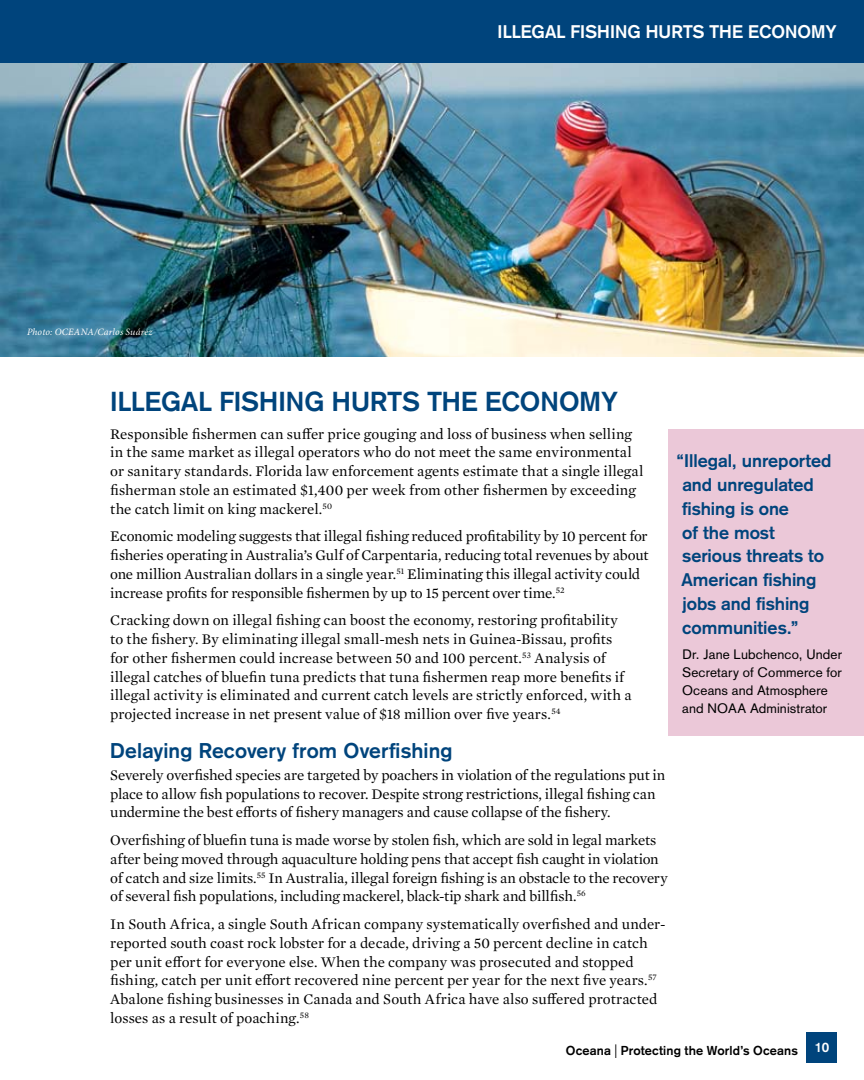
<style>
.page{position:relative;width:864px;height:1080px;background:#fff}
.page>*{position:absolute;margin:0;border:0;box-sizing:border-box;transform-origin:0 0}
.t1{font:700 27px "Akzidenz Grotesk";letter-spacing:.005em;color:#00447c}
.t2{font:700 21px "Akzidenz Grotesk";letter-spacing:.005em;color:#00447c}
.t3{font:700 18px/24px "Akzidenz Grotesk";letter-spacing:-.005em;color:#00447c}
.t4{font:700 18px "Akzidenz Grotesk";letter-spacing:.005em;color:#fff}
.t5{font:15px/18.8px "Mercury Text G1";letter-spacing:-.005em;color:#000}
.t6{font:13.5px/18px "Akzidenz Grotesk";letter-spacing:.01em;color:#000}
.t7{font:700 12.75px "Akzidenz Grotesk";letter-spacing:.01em;color:#000}
.t8{font:italic 9.75px "Minion Pro";letter-spacing:.02em;color:#fff}
.s1{font-weight:300;font-size:19.2px}
</style>
<div class="page">
<div style="left:807px;top:1032px;width:30px;height:30px;background:#00447c"></div>
<img style="left:0;top:62px;width:864px;height:294px">
<div style="left:668px;top:429px;width:196px;height:307px;background:#ebc8d8"></div>
<div style="left:0;top:0;width:864px;height:62px;background:#00447c"></div>
<p class="t8" style="left:27px;top:325px;width:127px">Photo: OCEANA/Carlos Suárez</p>
<p class="t4" style="left:498px;top:21px;width:341px">ILLEGAL FISHING HURTS THE ECONOMY</p>
<h1 class="t1" style="left:110px;top:385px;width:509px">ILLEGAL FISHING HURTS THE ECONOMY</h1>
<p class="t5" style="left:110px;top:424px;width:535px">Responsible fishermen can suffer price gouging and loss of business when selling in the same market as illegal operators who do not meet the same environmental or sanitary standards. Florida law enforcement agents estimate that a single illegal fisherman stole an estimated $1,400 per week from other fishermen by exceeding the catch limit on king mackerel.<sup>50</sup></p>
<p class="t5" style="left:110px;top:526px;width:540px">Economic modeling suggests that illegal fishing reduced profitability by 10 percent for fisheries operating in Australia’s Gulf of Carpentaria, reducing total revenues by about one million Australian dollars in a single year.<sup>51</sup> Eliminating this illegal activity could increase profits for responsible fishermen by up to 15 percent over time.<sup>52</sup></p>
<p class="t5" style="left:110px;top:610px;width:523px">Cracking down on illegal fishing can boost the economy, restoring profitability to the fishery. By eliminating illegal small-mesh nets in Guinea-Bissau, profits for other fishermen could increase between 50 and 100 percent.<sup>53</sup> Analysis of illegal catches of bluefin tuna predicts that tuna fishermen reap more benefits if illegal activity is eliminated and current catch levels are strictly enforced, with a projected increase in net present value of $18 million over five years.<sup>54</sup></p>
<h2 class="t2" style="left:110px;top:738px;width:344px">Delaying Recovery from Overfishing</h2>
<p class="t5" style="left:110px;top:765px;width:557px">Severely overfished species are targeted by poachers in violation of the regulations put in place to allow fish populations to recover. Despite strong restrictions, illegal fishing can undermine the best efforts of fishery managers and cause collapse of the fishery.</p>
<p class="t5" style="left:110px;top:830px;width:559px">Overfishing of bluefin tuna is made worse by stolen fish, which are sold in legal markets after being moved through aquaculture holding pens that accept fish caught in violation of catch and size limits.<sup>55</sup> In Australia, illegal foreign fishing is an obstacle to the recovery of several fish populations, including mackerel, black-tip shark and billfish.<sup>56</sup></p>
<p class="t5" style="left:110px;top:914px;width:557px">In South Africa, a single South African company systematically overfished and under&shy;reported south coast rock lobster for a decade, driving a 50 percent decline in catch per unit effort for everyone else. When the company was prosecuted and stopped fishing, catch per unit effort recovered nine percent per year for the next five years.<sup>57<br></sup>Abalone fishing businesses in Canada and South Africa have also suffered protracted losses as a result of poaching.<sup>58</sup></p>
<p class="t3" style="left:677px;top:448px;width:156px">“Illegal, unreported and unregulated fishing is one<br>of the most serious threats to<br>American fishing jobs and fishing communities.”</p>
<p class="t6" style="left:682px;top:645px;width:162px">Dr. Jane Lubchenco, Under<br>Secretary of Commerce for<br>Oceans and Atmosphere and NOAA</p>
<p class="t6" style="left:750px;top:699px;width:79px">Administrator</p>
<p class="t7" style="left:566px;top:1043px;width:265px">Oceana <span class="s1">I</span> Protecting the World’s Oceans <sup>10</sup></p>
</div>
